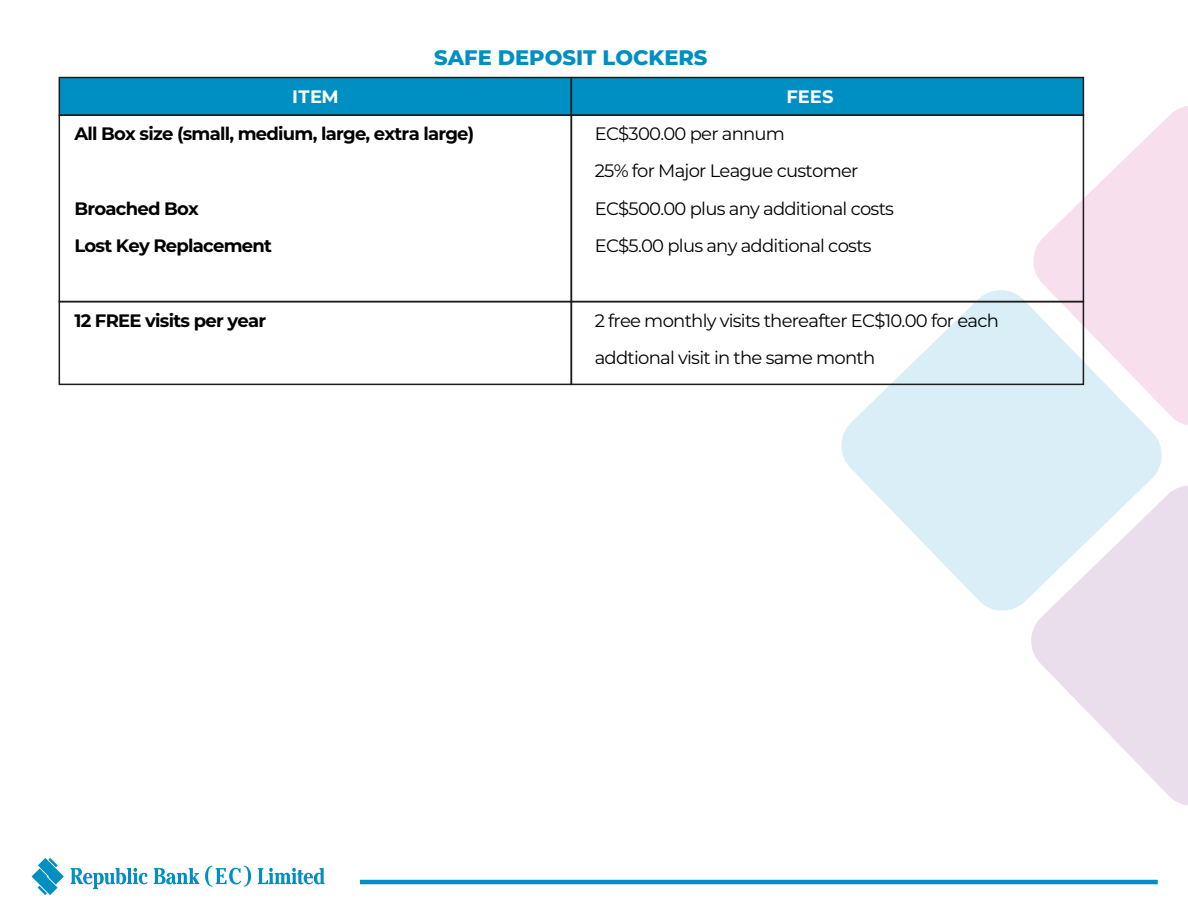
<style>
.page{position:relative;width:1188px;height:918px;background:#fff}
.page>*{position:absolute;margin:0;border:0;box-sizing:border-box;transform-origin:0 0}
.t1{font:800 21px "Montserrat";color:#008fc3}
.t2{font:18px/37.3px "Montserrat";letter-spacing:-.04em;color:#010101}
.t3{font:700 18px "Montserrat";letter-spacing:-.04em;color:#010101}
.t4{font:700 18px "Montserrat";color:#fff}
</style>
<div class="page">
<svg style="left:1033px;top:102px;width:155px;height:323px;fill:#f7dfed"></svg>
<svg style="left:838px;top:287px;width:327px;height:324px;fill:#d9eef6"></svg>
<svg style="left:1028px;top:482px;width:160px;height:324px;fill:#eadeec"></svg>
<hr style="left:360px;top:880px;width:798px;height:4px;background:#008fc3">
<svg style="left:32px;top:858px;width:32px;height:37px"></svg>
<svg style="left:71px;top:868px;width:77px;height:21px"></svg>
<svg style="left:154px;top:868px;width:45px;height:16px"></svg>
<svg style="left:205px;top:866px;width:46px;height:21px"></svg>
<svg style="left:258px;top:868px;width:67px;height:16px"></svg>
<div style="left:59px;top:77px;width:513px;height:39px;background:#008fc3;border:2px solid #1d1d1b"></div>
<div style="left:571px;top:77px;width:513px;height:39px;background:#008fc3;border:2px solid #1d1d1b"></div>
<div style="left:59px;top:115px;width:513px;height:187px;border:2px solid #1d1d1b"></div>
<div style="left:571px;top:115px;width:513px;height:187px;border:2px solid #1d1d1b"></div>
<div style="left:59px;top:301px;width:513px;height:84px;border:2px solid #1d1d1b"></div>
<div style="left:571px;top:301px;width:513px;height:84px;border:2px solid #1d1d1b"></div>
<p class="t1" style="left:434px;top:42px;width:275px">SAFE DEPOSIT LOCKERS</p>
<p class="t4" style="left:292px;top:84px;width:48px">ITEM</p>
<p class="t4" style="left:786px;top:84px;width:49px">FEES</p>
<p class="t3" style="left:74px;top:121px;width:401px">All Box size (small, medium, large, extra large)</p>
<p class="t2" style="left:595px;top:114px;width:265px">EC$300.00 per annum<br>25% for Major League customer</p>
<p class="t3" style="left:74px;top:195px;width:126px">Broached Box</p>
<p class="t2" style="left:595px;top:189px;width:301px">EC$500.00 plus any additional costs</p>
<p class="t3" style="left:74px;top:233px;width:199px">Lost Key Replacement</p>
<p class="t2" style="left:595px;top:226px;width:278px">EC$5.00 plus any additional costs</p>
<p class="t3" style="left:74px;top:307px;width:193px">12 FREE visits per year</p>
<p class="t2" style="left:595px;top:301px;width:406px">2 free monthly visits thereafter EC$10.00 for each addtional visit in the same month</p>
</div>
